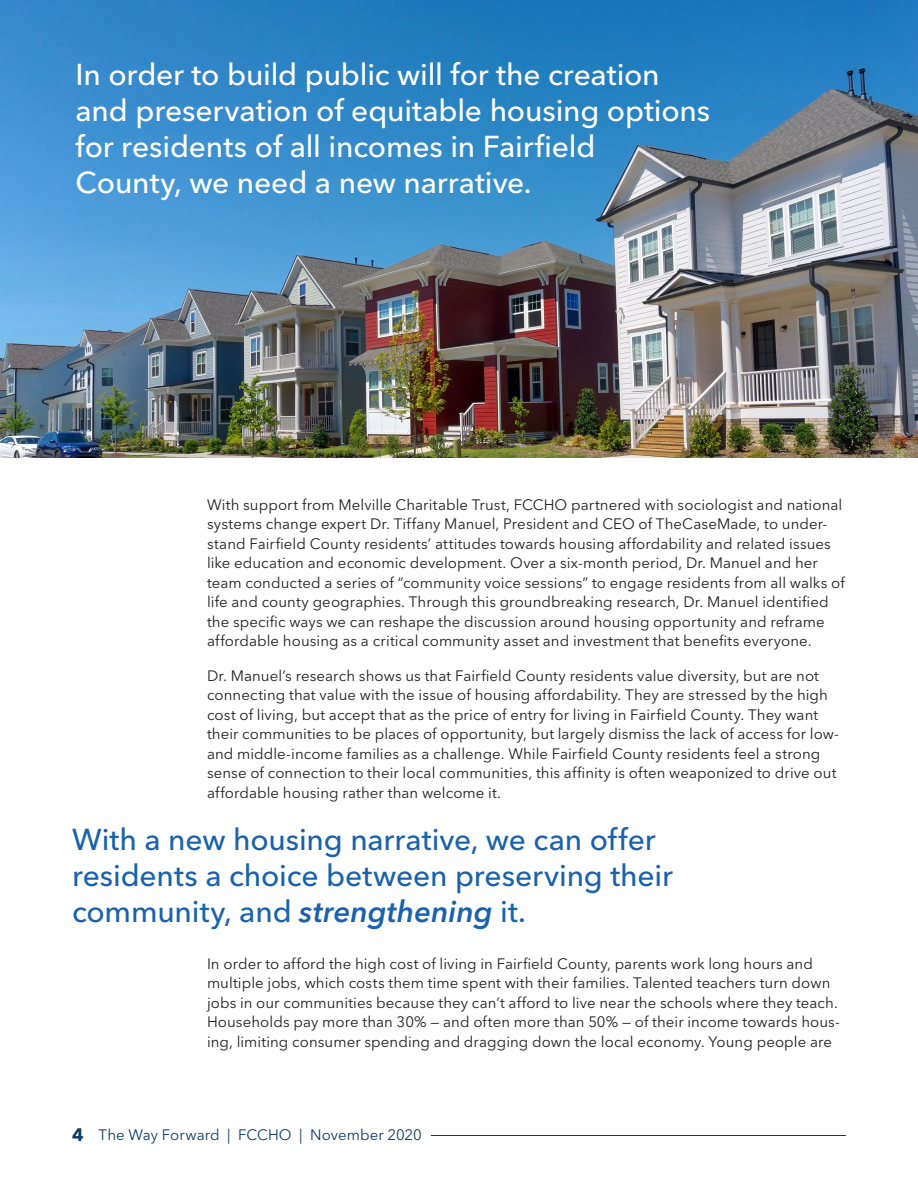
<style>
.page{position:relative;width:918px;height:1188px;background:#fff}
.page>*{position:absolute;margin:0;border:0;box-sizing:border-box;transform-origin:0 0}
.BODY_Intro{font:500 30px/36px "Avenir Next LT Pro";letter-spacing:-.005em;color:#fff}
.BODY_Intro-2{font:500 30px/36px "Avenir Next LT Pro";letter-spacing:-.005em;color:#1a62ac}
.BODY{font:15px/19.5px "Avenir Next LT Pro";letter-spacing:.005em;color:#231f20}
.t1{font:15px "Avenir Next LT Pro";letter-spacing:.005em;color:#0f3d65}
.s1{font-weight:600;font-style:italic}
.s2{font-weight:700;font-size:18px}
</style>
<div class="page">
<hr style="left:72px;top:1135px;width:774px;height:1px;background:#0f3d65">
<hr style="left:63px;top:1133px;width:368px;height:4px;background:#fff">
<img style="left:0;top:0;width:918px;height:457px">
<p class="BODY_Intro" style="left:76px;top:56px;width:636px">In order to build public will for the creation and preservation of equitable housing options for residents of all incomes in Fairfield<br>County, we need a new narrative.</p>
<p class="BODY" style="left:207px;top:495px;width:639px">With support from Melville Charitable Trust, FCCHO partnered with sociologist and national systems change expert Dr. Tiffany Manuel, President and CEO of TheCaseMade, to under&shy;stand Fairfield County residents’ attitudes towards housing affordability and related issues like education and economic development. Over a six-month period, Dr. Manuel and her team conducted a series of “community voice sessions” to engage residents from all walks of life and county geographies. Through this groundbreaking research, Dr. Manuel identified the specific ways we can reshape the discussion around housing opportunity and reframe affordable housing as a critical community asset and investment that benefits everyone.</p>
<p class="BODY" style="left:207px;top:666px;width:634px">Dr. Manuel’s research shows us that Fairfield County residents value diversity, but are not connecting that value with the issue of housing affordability. They are stressed by the high cost of living, but accept that as the price of entry for living in Fairfield County. They want their communities to be places of opportunity, but largely dismiss the lack of access for low&shy;and middle-income families as a challenge. While Fairfield County residents feel a strong sense of connection to their local communities, this affinity is often weaponized to drive out affordable housing rather than welcome it.</p>
<p class="BODY_Intro-2" style="left:72px;top:821px;width:602px">With a new housing narrative, we can offer residents a choice between preserving their community, and <span class="s1">strengthening</span> it.</p>
<p class="BODY" style="left:207px;top:954px;width:634px">In order to afford the high cost of living in Fairfield County, parents work long hours and multiple jobs, which costs them time spent with their families. Talented teachers turn down jobs in our communities because they can’t afford to live near the schools where they teach.<br>Households pay more than 30% — and often more than 50% — of their income towards hous&shy;ing, limiting consumer spending and dragging down the local economy. Young people are</p>
<p class="t1" style="left:72px;top:1126px;width:351px"><span class="s2">4</span> The Way Forward | FCCHO | November 2020</p>
</div>
